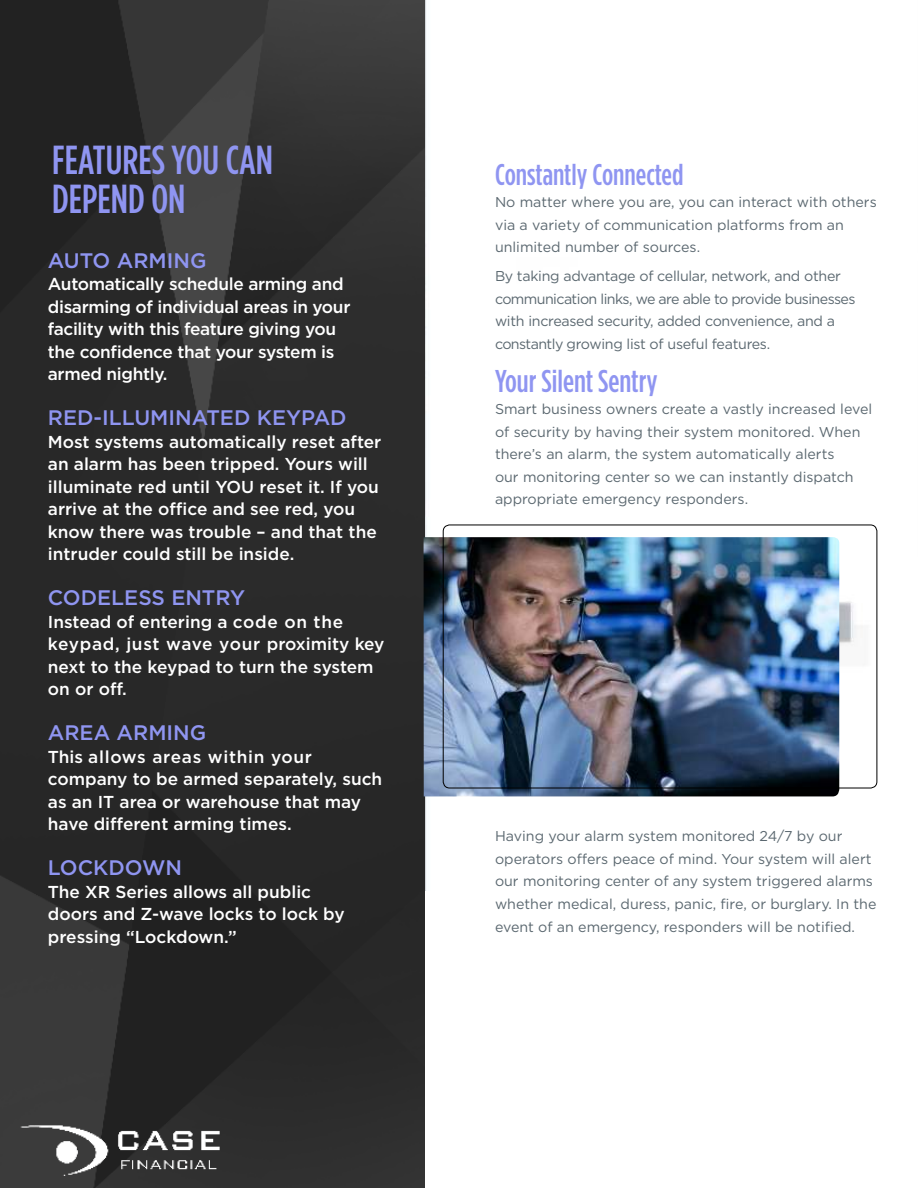
<style>
.page{position:relative;width:918px;height:1188px;background:#fff}
.page>*{position:absolute;margin:0;border:0;box-sizing:border-box;transform-origin:0 0}
.t1{font:500 40.5px/39px "Gotham Condensed";color:#8f95f1}
.t2{font:500 31.5px "Gotham Condensed";color:#8f95f1}
.t3{font:500 30px "Gotham Condensed";color:#8f95f1}
.t4{font:500 21px "Gotham";color:#8f95f1}
.t5{font:500 17.25px/22.5px "Gotham";color:#fff}
.t6{font:500 17.25px/22.5px "Gotham";letter-spacing:-.02em;color:#fff}
.t7{font:14.25px/22.5px "Gotham";color:#5b6870}
.t8{font:14.25px/22.5px "Gotham";letter-spacing:-.02em;color:#5b6870}
</style>
<div class="page">
<img style="left:0;top:0;width:424px;height:1187px">
<img style="left:424px;top:537px;width:416px;height:259px">
<div style="left:443px;top:525px;width:434px;height:263px;border:1px solid #000;border-radius:6px"></div>
<img style="left:12px;top:1123px;width:212px;height:53px">
<h1 class="t1" style="left:52px;top:143px;width:222px">FEATURES YOU CAN<br>DEPEND ON</h1>
<h3 class="t4" style="left:48px;top:251px;width:160px">AUTO ARMING</h3>
<p class="t6" style="left:48px;top:274px;width:304px">Automatically schedule arming and disarming of individual areas in your facility with this feature giving you the confidence that your system is armed nightly.</p>
<h3 class="t4" style="left:48px;top:409px;width:300px">RED-ILLUMINATED KEYPAD</h3>
<p class="t5" style="left:48px;top:431px;width:335px">Most systems automatically reset after an alarm has been tripped. Yours will illuminate red until YOU reset it. If you arrive at the office and see red, you know there was trouble – and that the intruder could still be inside.</p>
<h3 class="t4" style="left:48px;top:589px;width:199px">CODELESS ENTRY</h3>
<p class="t5" style="left:48px;top:611px;width:338px">Instead of entering a code on the keypad, just wave your proximity key next to the keypad to turn the system on or off.</p>
<h3 class="t4" style="left:48px;top:724px;width:160px">AREA ARMING</h3>
<p class="t5" style="left:48px;top:746px;width:336px">This allows areas within your company to be armed separately, such as an IT area or warehouse that may have different arming times.</p>
<h3 class="t4" style="left:48px;top:859px;width:136px">LOCKDOWN</h3>
<p class="t5" style="left:48px;top:881px;width:298px">The XR Series allows all public doors and Z-wave locks to lock by pressing “Lockdown.”</p>
<h3 class="t3" style="left:495px;top:160px;width:190px">Constantly Connected</h3>
<p class="t7" style="left:495px;top:191px;width:383px">No matter where you are, you can interact with others via a variety of communication platforms from an unlimited number of sources.</p>
<p class="t8" style="left:495px;top:266px;width:362px">By taking advantage of cellular, network, and other communication links, we are able to provide businesses with increased security, added convenience, and a constantly growing list of useful features.</p>
<h2 class="t2" style="left:495px;top:366px;width:164px">Your Silent Sentry</h2>
<p class="t7" style="left:495px;top:398px;width:379px">Smart business owners create a vastly increased level of security by having their system monitored. When there’s an alarm, the system automatically alerts<br>our monitoring center so we can instantly dispatch appropriate emergency responders.</p>
<p class="t7" style="left:495px;top:826px;width:383px">Having your alarm system monitored 24/7 by our operators offers peace of mind. Your system will alert our monitoring center of any system triggered alarms whether medical, duress, panic, fire, or burglary. In the event of an emergency, responders will be notified.</p>
</div>
